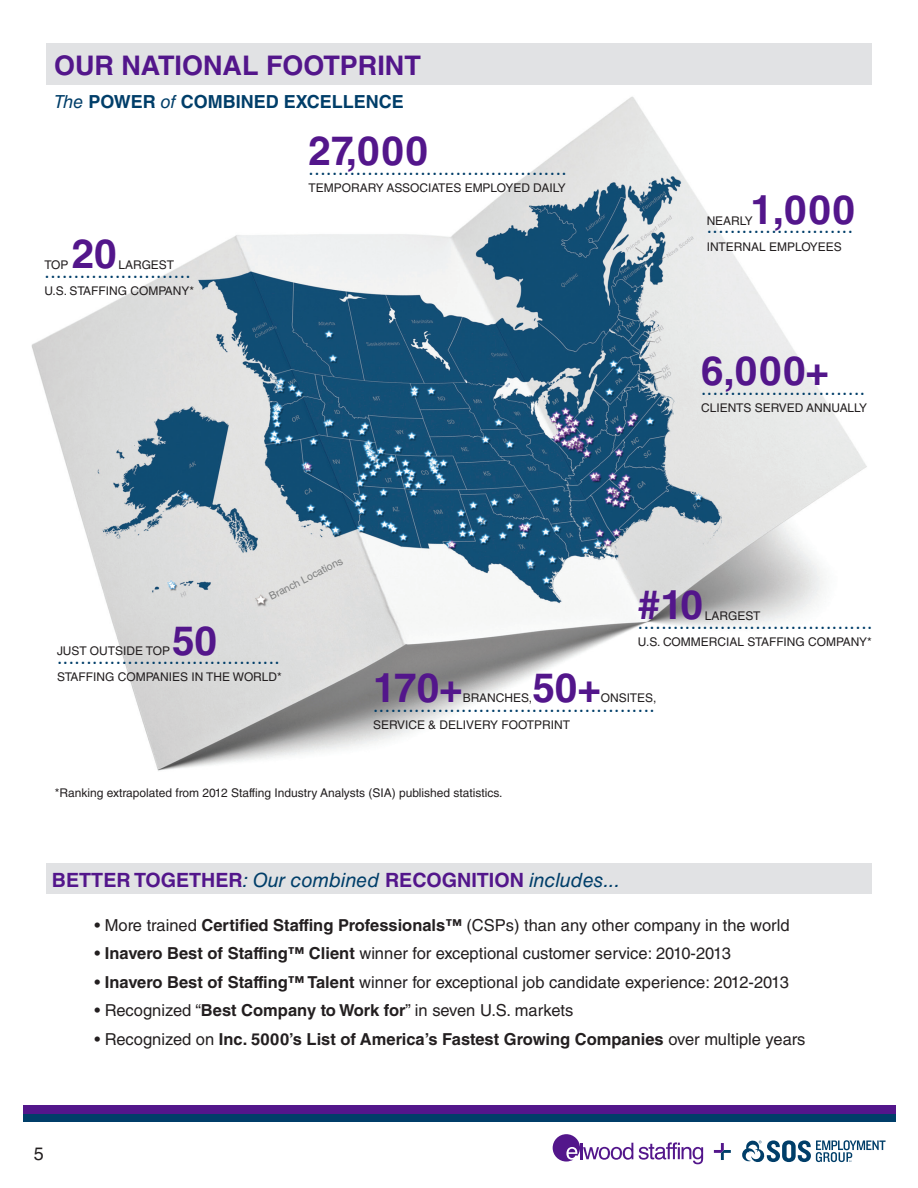
<style>
.page{position:relative;width:918px;height:1188px;background:#fff}
.page>*{position:absolute;margin:0;border:0;box-sizing:border-box;transform-origin:0 0}
.t1{font:700 40.5px "Helvetica LT Std";color:#53168b}
.t2{font:700 27px "Helvetica LT Std";color:#53168b}
.t3{font:20.85px "Calibri";color:#003e69}
.t4{font:700 19.65px "Helvetica LT Std";color:#53168b}
.t5{font:700 18px "Helvetica LT Std";color:#003e69}
.t6{font:18px "Helvetica LT Std";color:#231f20}
.t7{font:16.5px "Helvetica LT Std";color:#231f20}
.t8{font:700 16.5px "Helvetica LT Std";color:#231f20}
.t9{font:12px "Helvetica LT Std";color:#231f20}
.t10{font:10.5px "Helvetica LT Std";color:#7f8080}
.s1{font-weight:400;font-style:italic}
.s2{font-weight:400;font-style:italic;color:#003e69}
.s3{font-weight:700}
.s4{font-weight:400}
</style>
<div class="page">
<img style="left:31px;top:96px;width:836px;height:675px">
<div style="left:46px;top:43px;width:826px;height:41px;background:#e1e2e4"></div>
<div style="left:46px;top:864px;width:826px;height:30px;background:#e1e2e4"></div>
<div style="left:23px;top:1114px;width:873px;height:8px;background:#003e69"></div>
<div style="left:23px;top:1106px;width:873px;height:8px;background:#53168b"></div>
<svg style="left:742px;top:1140px;width:144px;height:23px"></svg>
<svg style="left:553px;top:1134px;width:80px;height:28px"></svg>
<svg style="left:639px;top:1142px;width:64px;height:22px"></svg>
<svg style="left:714px;top:1143px;width:17px;height:17px"></svg>
<p class="t2" style="left:54px;top:49px;width:368px">OUR NATIONAL FOOTPRINT</p>
<p class="t5" style="left:54px;top:90px;width:351px"><span class="s1">The</span> POWER <span class="s1">of</span> COMBINED EXCELLENCE</p>
<p class="t1" style="left:309px;top:126px;width:121px">27,000</p>
<p class="t3" style="left:309px;top:155px;width:260px">............................................</p>
<p class="t1" style="left:72px;top:229px;width:47px">20</p>
<p class="t9" style="left:44px;top:258px;width:26px">TOP</p>
<p class="t9" style="left:118px;top:258px;width:57px">LARGEST</p>
<p class="t3" style="left:44px;top:258px;width:148px">.........................</p>
<p class="t9" style="left:44px;top:284px;width:151px">U.S. STAFFING COMPANY*</p>
<p class="t9" style="left:309px;top:181px;width:259px">TEMPORARY ASSOCIATES EMPLOYED DAILY</p>
<p class="t1" style="left:172px;top:616px;width:47px">50</p>
<p class="t9" style="left:57px;top:643px;width:115px">JUST OUTSIDE TOP</p>
<p class="t10" style="left:267px;top:591px;width:83px;rotate:-27deg">Branch Locations</p>
<p class="t3" style="left:57px;top:644px;width:224px">......................................</p>
<p class="t1" style="left:750px;top:185px;width:106px">1,000</p>
<p class="t9" style="left:707px;top:214px;width:48px">NEARLY</p>
<p class="t3" style="left:707px;top:213px;width:148px">.........................</p>
<p class="t9" style="left:707px;top:240px;width:137px">INTERNAL EMPLOYEES</p>
<p class="t1" style="left:701px;top:346px;width:130px">6,000+</p>
<p class="t3" style="left:701px;top:375px;width:166px">............................</p>
<p class="t9" style="left:701px;top:400px;width:168px">CLIENTS SERVED ANNUALLY</p>
<p class="t1" style="left:638px;top:580px;width:67px">#10</p>
<p class="t9" style="left:705px;top:609px;width:57px">LARGEST</p>
<p class="t3" style="left:638px;top:609px;width:236px">........................................</p>
<p class="t9" style="left:638px;top:635px;width:236px">U.S. COMMERCIAL STAFFING COMPANY*</p>
<p class="t9" style="left:57px;top:670px;width:226px">STAFFING COMPANIES IN THE WORLD*</p>
<p class="t1" style="left:373px;top:663px;width:91px">170+</p>
<p class="t1" style="left:532px;top:663px;width:70px">50+</p>
<p class="t9" style="left:463px;top:691px;width:71px">BRANCHES,</p>
<p class="t9" style="left:601px;top:691px;width:57px">ONSITES,</p>
<p class="t3" style="left:373px;top:692px;width:283px">................................................</p>
<p class="t9" style="left:373px;top:717px;width:199px">SERVICE &amp; DELIVERY FOOTPRINT</p>
<p class="t9" style="left:55px;top:786px;width:449px">*Ranking extrapolated from 2012 Staffing Industry Analysts (SIA) published statistics.</p>
<p class="t4" style="left:52px;top:868px;width:570px">BETTER TOGETHER<span class="s2">: Our combined</span> RECOGNITION <span class="s2">includes...</span></p>
<p class="t7" style="left:94px;top:915px;width:697px">• More trained <span class="s3">Certified Staffing Professionals™</span> (CSPs) than any other company in the world</p>
<p class="t7" style="left:94px;top:944px;width:638px">• <span class="s3">Inavero Best of Staffing™ Client</span> winner for exceptional customer service: 2010-2013</p>
<p class="t7" style="left:94px;top:972px;width:696px">• <span class="s3">Inavero Best of Staffing™ Talent</span> winner for exceptional job candidate experience: 2012-2013</p>
<p class="t7" style="left:94px;top:1001px;width:480px">• Recognized “<span class="s3">Best Company to Work for</span>” in seven U.S. markets</p>
<p class="t8" style="left:94px;top:1029px;width:712px"><span class="s4">• Recognized on</span> Inc. 5000’s List of America’s Fastest Growing Companies <span class="s4">over multiple years</span></p>
<p class="t6" style="left:34px;top:1143px;width:12px">5</p>
</div>
